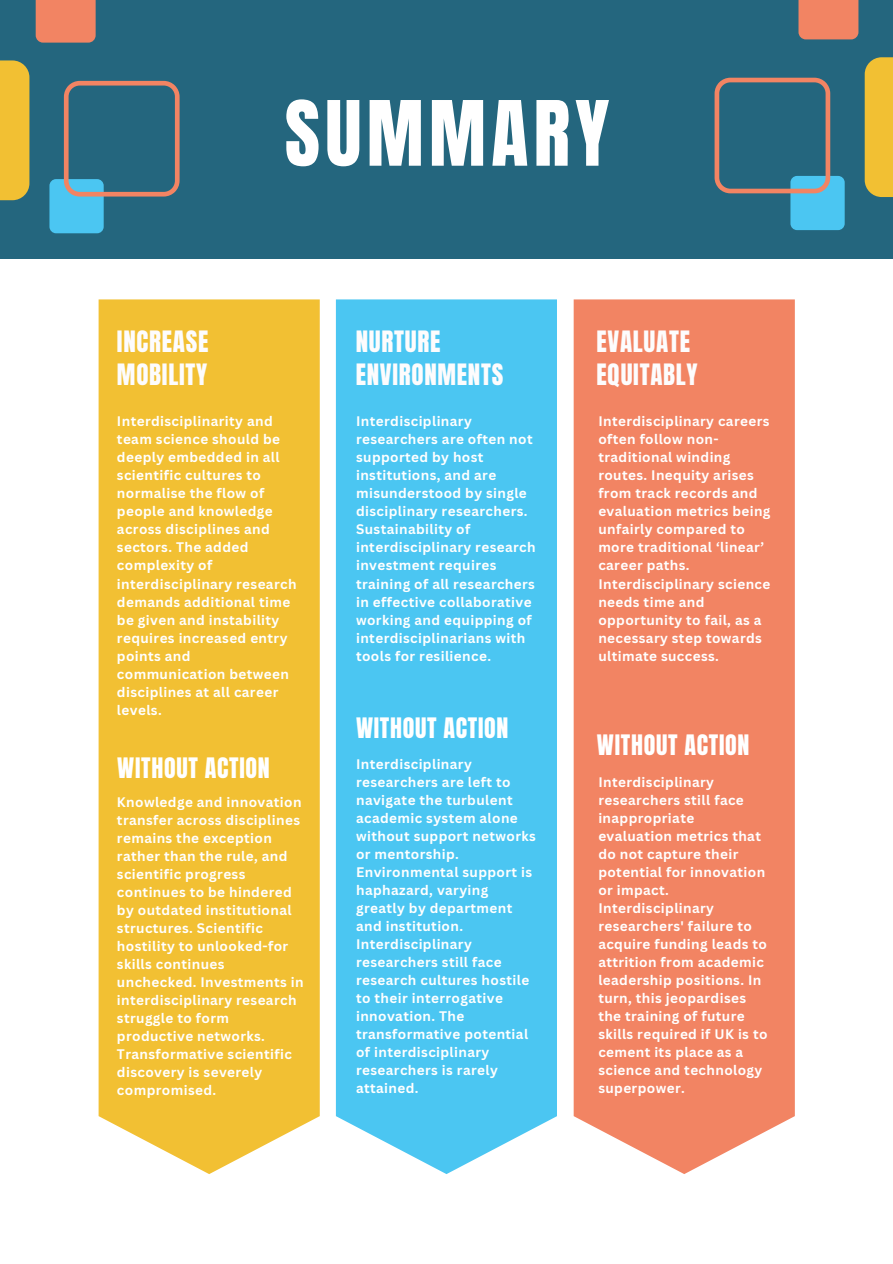
<style>
.page{position:relative;width:893px;height:1264px;background:#fff}
.page>*{position:absolute;margin:0;border:0;box-sizing:border-box;transform-origin:0 0}
.t1{font:76.5px "Anton";letter-spacing:.07em;color:#fff}
.t2{font:25.05px/33.3px "Anton";letter-spacing:.03em;color:#fdfcfd}
.t3{font:24px "Anton";letter-spacing:.03em;color:#fff}
.t4{font:700 13.5px/18px "Canva Sans";letter-spacing:.03em;color:#fff}
</style>
<div class="page">
<div style="left:0;top:0;width:892px;height:258px;background:#24667e"></div>
<svg style="left:864px;top:57px;width:28px;height:140px;background:#e5ba37"></svg>
<div style="left:790px;top:176px;width:54px;height:54px;background:#4bc6f2;border-radius:7px"></div>
<div style="left:798px;top:0;width:60px;height:39px;background:#f28463"></div>
<svg style="left:714px;top:78px;width:116px;height:115px"></svg>
<div style="left:0;top:60px;width:29px;height:140px;background:#f2c033"></div>
<div style="left:49px;top:179px;width:55px;height:54px;background:#4bc6f2;border-radius:7px"></div>
<div style="left:36px;top:0;width:60px;height:43px;background:#f28463"></div>
<svg style="left:64px;top:81px;width:115px;height:115px"></svg>
<div style="left:336px;top:299px;width:221px;height:875px;background:#4bc6f2"></div>
<div style="left:573px;top:299px;width:221px;height:875px;background:#f28463"></div>
<div style="left:99px;top:299px;width:221px;height:875px;background:#f2c033"></div>
<h1 class="t1" style="left:285px;top:79px;width:326px">SUMMARY</h1>
<h2 class="t2" style="left:117px;top:325px;width:93px">INCREASE<br>MOBILITY</h2>
<h2 class="t2" style="left:355px;top:325px;width:149px">NURTURE<br>ENVIRONMENTS</h2>
<h2 class="t2" style="left:596px;top:325px;width:103px">EVALUATE<br>EQUITABLY</h2>
<p class="t4" style="left:598px;top:412px;width:174px">Interdisciplinary careers often follow non&shy;traditional winding routes. Inequity arises from track records and evaluation metrics being unfairly compared to more traditional ‘linear’ career paths.<br>Interdisciplinary science needs time and opportunity to fail, as a necessary step towards ultimate success.</p>
<p class="t4" style="left:117px;top:412px;width:181px">Interdisciplinarity and team science should be deeply embedded in all scientific cultures to normalise the flow of people and knowledge across disciplines and sectors. The added complexity of interdisciplinary research demands additional time be given and instability requires increased entry points and communication between disciplines at all career levels.</p>
<p class="t4" style="left:356px;top:412px;width:181px">Interdisciplinary researchers are often not supported by host institutions, and are misunderstood by single disciplinary researchers.<br>Sustainability of interdisciplinary research investment requires training of all researchers in effective collaborative working and equipping of interdisciplinarians with tools for resilience.</p>
<h3 class="t3" style="left:117px;top:750px;width:154px">WITHOUT ACTION</h3>
<p class="t4" style="left:117px;top:792px;width:188px">Knowledge and innovation transfer across disciplines remains the exception rather than the rule, and scientific progress continues to be hindered by outdated institutional structures. Scientific hostility to unlooked-for skills continues unchecked. Investments in interdisciplinary research struggle to form productive networks.<br>Transformative scientific discovery is severely compromised.</p>
<h3 class="t3" style="left:356px;top:711px;width:154px">WITHOUT ACTION</h3>
<p class="t4" style="left:356px;top:754px;width:181px">Interdisciplinary researchers are left to navigate the turbulent academic system alone without support networks or mentorship.<br>Environmental support is haphazard, varying greatly by department and institution.<br>Interdisciplinary researchers still face research cultures hostile to their interrogative innovation. The transformative potential of interdisciplinary researchers is rarely attained.</p>
<h3 class="t3" style="left:597px;top:728px;width:154px">WITHOUT ACTION</h3>
<p class="t4" style="left:598px;top:772px;width:171px">Interdisciplinary researchers still face inappropriate evaluation metrics that do not capture their potential for innovation or impact.<br>Interdisciplinary researchers' failure to acquire funding leads to attrition from academic leadership positions. In turn, this jeopardises the training of future skills required if UK is to cement its place as a science and technology superpower.</p>
</div>
